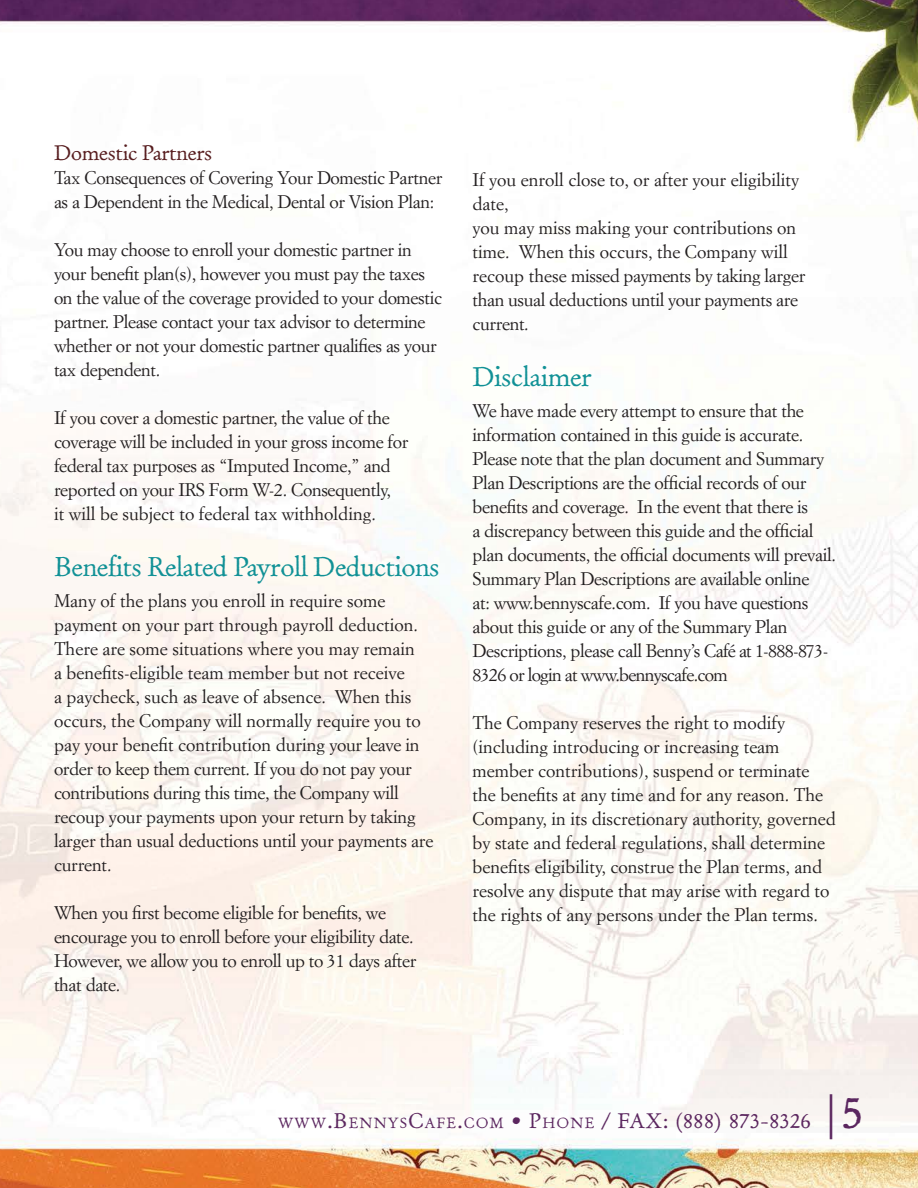
<style>
.page{position:relative;width:918px;height:1188px;background:#fff}
.page>*{position:absolute;margin:0;border:0;box-sizing:border-box;transform-origin:0 0}
.t1{font:27px "Old Claude LP";letter-spacing:-.03em;color:#119196}
.t2{font:21px "Old Claude LP";color:#5b265f}
.t3{font:21px "Old Claude LP";letter-spacing:-.02em;color:#571d1f}
.t4{font:18px/24px "Simoncini Garamond";letter-spacing:-.02em;color:#221e1f}
.t5{font:18px/24px "Simoncini Garamond";color:#221e1f}
.s1{font-size:14.7px}
.s2{font-style:inherit}
.s3{font-size:45px}
</style>
<div class="page">
<img style="left:0;top:0;width:918px;height:1188px">
<p class="t3" style="left:54px;top:140px;width:160px">Domestic Partners</p>
<p class="t4" style="left:54px;top:165px;width:390px">Tax Consequences of Covering Your Domestic Partner as a Dependent in the Medical, Dental or Vision Plan:</p>
<p class="t4" style="left:54px;top:237px;width:390px">You may choose to enroll your domestic partner in your benefit plan(s), however you must pay the taxes on the value of the coverage provided to your domestic partner. Please contact your tax advisor to determine whether or not your domestic partner qualifies as your tax dependent.</p>
<p class="t4" style="left:54px;top:405px;width:356px">If you cover a domestic partner, the value of the coverage will be included in your gross income for federal tax purposes as “Imputed Income,” and reported on your IRS Form W-2. Consequently,<br>it will be subject to federal tax withholding.</p>
<h1 class="t1" style="left:54px;top:550px;width:387px">Benefits Related Payroll Deductions</h1>
<p class="t5" style="left:54px;top:588px;width:381px">Many of the plans you enroll in require some payment on your part through payroll deduction.<br>There are some situations where you may remain<br>a benefits-eligible team member but not receive<br>a paycheck, such as leave of absence. When this occurs, the Company will normally require you to pay your benefit contribution during your leave in order to keep them current. If you do not pay your contributions during this time, the Company will recoup your payments upon your return by taking larger than usual deductions until your payments are current.</p>
<p class="t4" style="left:54px;top:900px;width:364px">When you first become eligible for benefits, we encourage you to enroll before your eligibility date.<br>However, we allow you to enroll up to 31 days after that date.</p>
<p class="t5" style="left:472px;top:167px;width:334px">If you enroll close to, or after your eligibility date,<br>you may miss making your contributions on time. When this occurs, the Company will recoup these missed payments by taking larger than usual deductions until your payments are current.</p>
<h1 class="t1" style="left:472px;top:360px;width:121px">Disclaimer</h1>
<p class="t4" style="left:472px;top:398px;width:365px">We have made every attempt to ensure that the information contained in this guide is accurate.<br>Please note that the plan document and Summary Plan Descriptions are the official records of our benefits and coverage. In the event that there is<br>a discrepancy between this guide and the official plan documents, the official documents will prevail.<br>Summary Plan Descriptions are available online<br>at: www.bennyscafe.com. If you have questions about this guide or any of the Summary Plan Descriptions, please call Benny’s Café at 1-888-873- 8326 or login at www.bennyscafe.com</p>
<p class="t5" style="left:472px;top:710px;width:365px">The Company reserves the right to modify (including introducing or increasing team member contributions), suspend or terminate the benefits at any time and for any reason. The Company, in its discretionary authority, governed by state and federal regulations, shall determine benefits eligibility, construe the Plan terms, and resolve any dispute that may arise with regard to the rights of any persons under the Plan terms.</p>
<p class="t2" style="left:278px;top:1108px;width:587px"><span class="s1">WWW</span>.B<span class="s1">ENNYS</span>C<span class="s1">AFE</span>.<span class="s1">COM</span> • P<span class="s1">HONE</span> / FAX: <span class="s2">(</span>888) 873-8326 <span class="s3">|5</span></p>
</div>
